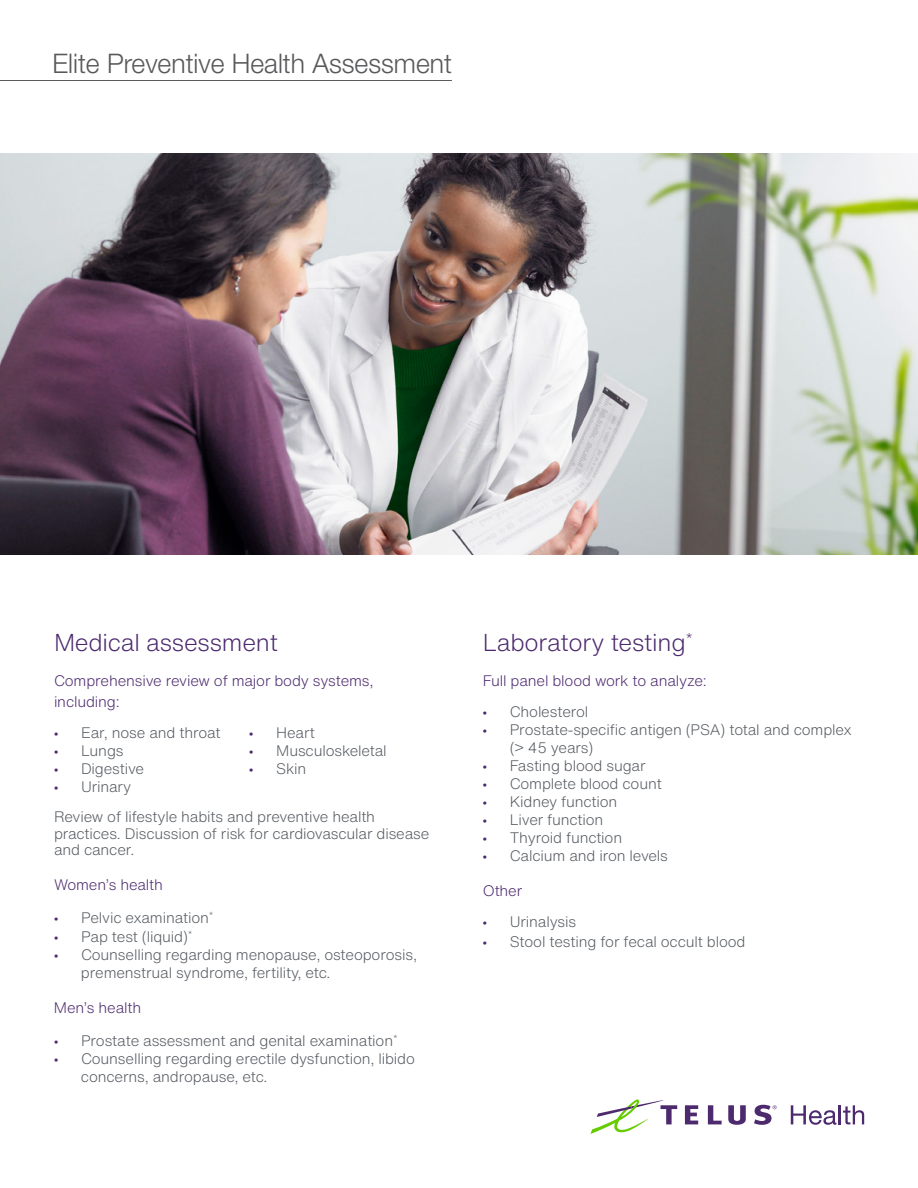
<style>
.page{position:relative;width:918px;height:1188px;background:#fff}
.page>*{position:absolute;margin:0;border:0;box-sizing:border-box;transform-origin:0 0}
.t1{font:300 27px "Helvetica Neue LT Std";color:#58595b}
.t2{font:300 24px "Helvetica Now Text";letter-spacing:-.01em;color:#4b286d}
.t3{font:300 15px/18px "Helvetica Now Text";letter-spacing:-.01em;color:#54595f}
.t4{font:300 15px/21px "Helvetica Now Text";letter-spacing:-.01em;color:#4b286d}
.s1{font-family:"Myriad Pro";font-weight:400;color:#4b286d}
</style>
<div class="page">
<hr style="left:0;top:80px;width:452px;height:1px;background:#58595b">
<img style="left:0;top:154px;width:918px;height:401px">
<svg style="left:791px;top:1105px;width:73px;height:20px"></svg>
<svg style="left:685px;top:1105px;width:13px;height:19px"></svg>
<svg style="left:708px;top:1105px;width:14px;height:19px"></svg>
<svg style="left:754px;top:1105px;width:23px;height:20px"></svg>
<svg style="left:728px;top:1105px;width:18px;height:20px"></svg>
<svg style="left:590px;top:1099px;width:87px;height:35px"></svg>
<h1 class="t1" style="left:52px;top:47px;width:401px">Elite Preventive Health Assessment</h1>
<h2 class="t2" style="left:54px;top:626px;width:226px">Medical assessment</h2>
<p class="t4" style="left:54px;top:670px;width:321px">Comprehensive review of major body systems, including:</p>
<p class="t3" style="left:54px;top:724px;width:168px"><span class="s1">•</span> Ear, nose and throat</p>
<p class="t3" style="left:54px;top:742px;width:71px"><span class="s1">•</span> Lungs</p>
<p class="t3" style="left:54px;top:760px;width:92px"><span class="s1">•</span> Digestive</p>
<p class="t3" style="left:54px;top:778px;width:79px"><span class="s1">•</span> Urinary</p>
<p class="t3" style="left:249px;top:724px;width:67px"><span class="s1">•</span> Heart</p>
<p class="t3" style="left:249px;top:742px;width:139px"><span class="s1">•</span> Musculoskeletal</p>
<p class="t3" style="left:249px;top:760px;width:59px"><span class="s1">•</span> Skin</p>
<p class="t3" style="left:54px;top:809px;width:377px;line-height:16.5px">Review of lifestyle habits and preventive health practices. Discussion of risk for cardiovascular disease and cancer.</p>
<p class="t4" style="left:54px;top:874px;width:111px">Women’s health</p>
<p class="t3" style="left:54px;top:908px;width:161px"><span class="s1">•</span> Pelvic examination<sup>*</sup></p>
<p class="t3" style="left:54px;top:928px;width:140px"><span class="s1">•</span> Pap test (liquid)<sup>*</sup></p>
<p class="t3" style="left:81px;top:946px;width:338px;text-indent:-27px"><span class="s1">•</span> Counselling regarding menopause, osteoporosis, premenstrual syndrome, fertility, etc.</p>
<p class="t4" style="left:54px;top:997px;width:89px">Men’s health</p>
<p class="t3" style="left:54px;top:1031px;width:345px"><span class="s1">•</span> Prostate assessment and genital examination<sup>*</sup></p>
<p class="t3" style="left:81px;top:1049px;width:336px;text-indent:-27px"><span class="s1">•</span> Counselling regarding erectile dysfunction, libido concerns, andropause, etc.</p>
<h2 class="t2" style="left:483px;top:626px;width:212px">Laboratory testing<sup>*</sup></h2>
<p class="t4" style="left:483px;top:670px;width:226px">Full panel blood work to analyze:</p>
<p class="t3" style="left:483px;top:703px;width:107px"><span class="s1">•</span> Cholesterol</p>
<p class="t3" style="left:510px;top:721px;width:344px;text-indent:-27px"><span class="s1">•</span> Prostate-specific antigen (PSA) total and complex (&gt; 45 years)</p>
<p class="t3" style="left:483px;top:757px;width:164px"><span class="s1">•</span> Fasting blood sugar</p>
<p class="t3" style="left:483px;top:775px;width:181px"><span class="s1">•</span> Complete blood count</p>
<p class="t3" style="left:483px;top:793px;width:136px"><span class="s1">•</span> Kidney function</p>
<p class="t3" style="left:483px;top:811px;width:122px"><span class="s1">•</span> Liver function</p>
<p class="t3" style="left:483px;top:829px;width:141px"><span class="s1">•</span> Thyroid function</p>
<p class="t3" style="left:483px;top:847px;width:187px"><span class="s1">•</span> Calcium and iron levels</p>
<p class="t4" style="left:483px;top:880px;width:41px">Other</p>
<p class="t3" style="left:483px;top:913px;width:95px"><span class="s1">•</span> Urinalysis</p>
<p class="t3" style="left:483px;top:932px;width:264px"><span class="s1">•</span> Stool testing for fecal occult blood</p>
</div>
